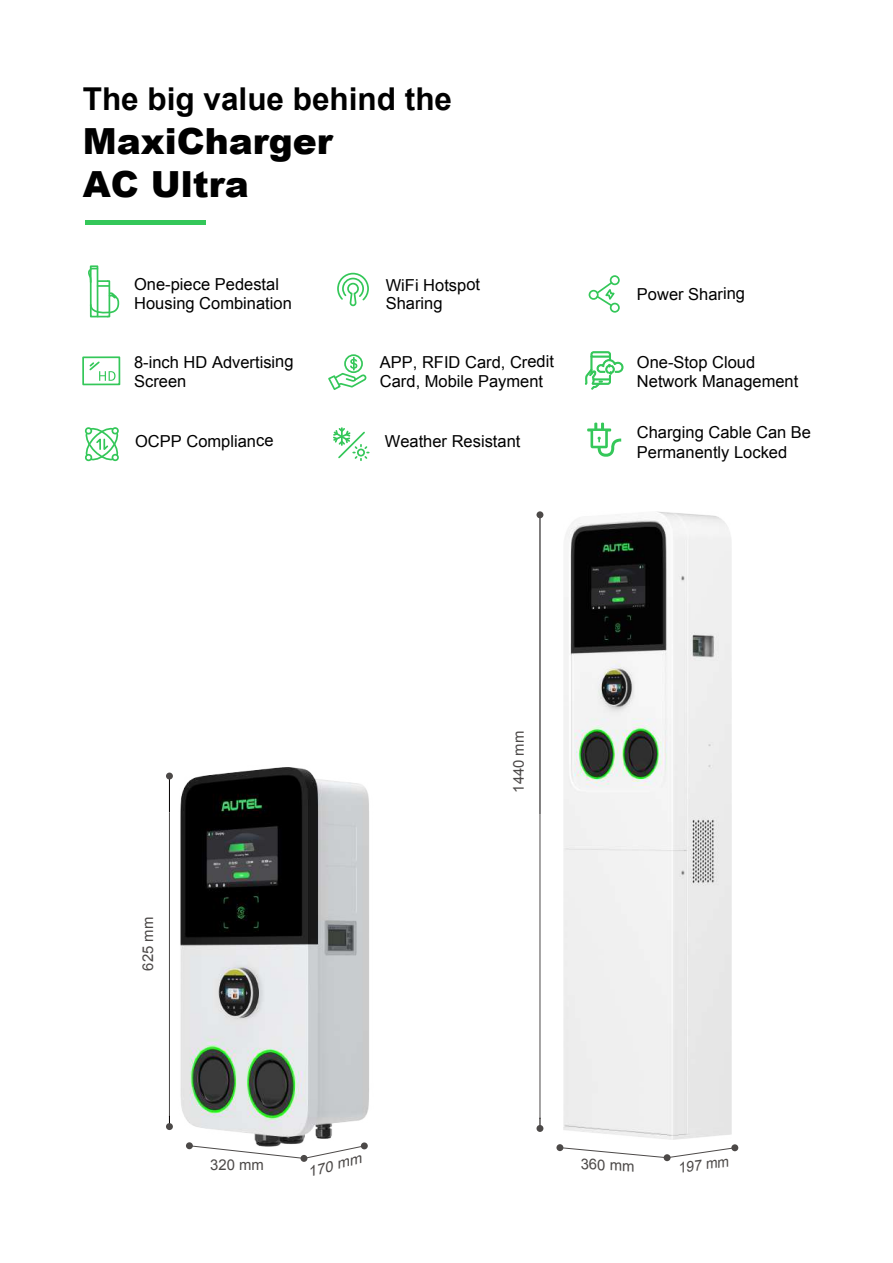
<style>
.page{position:relative;width:893px;height:1263px;background:#fff}
.page>*{position:absolute;margin:0;border:0;box-sizing:border-box;transform-origin:0 0}
.t1{font:900 36px/43.5px "Arial";color:#000}
.t2{font:700 31.5px "Arial";color:#000}
.t3{font:16.5px/19.5px "Arial";letter-spacing:-.005em;color:#000}
.t4{font:14.85px "Arial";color:#4c4948}
.t5{font:14.7px "Arial";color:#4c4948;scale:.95 1}
.t6{font:italic 14.25px "Arial";color:#4c4948;scale:1.07 1}
</style>
<div class="page">
<svg style="left:333px;top:427px;width:36px;height:33px"></svg>
<svg style="left:84px;top:427px;width:35px;height:35px"></svg>
<svg style="left:585px;top:351px;width:39px;height:39px"></svg>
<div style="left:85px;top:220px;width:121px;height:5px;background:#34c759"></div>
<hr style="left:539px;top:515px;width:1px;height:299px;background:#040000">
<hr style="left:540px;top:814px;width:1px;height:305px;background:#4c4948">
<div style="left:536px;top:511px;width:7px;height:7px;background:#4c4948;border-radius:50%"></div>
<div style="left:536px;top:1125px;width:7px;height:7px;background:#4c4948;border-radius:50%"></div>
<div style="left:556px;top:1144px;width:7px;height:7px;background:#4c4948;border-radius:50%"></div>
<div style="left:664px;top:1154px;width:7px;height:7px;background:#4c4948;border-radius:50%"></div>
<div style="left:731px;top:1144px;width:7px;height:7px;background:#4c4948;border-radius:50%"></div>
<svg style="left:559px;top:1147px;width:177px;height:11px"></svg>
<img style="left:563px;top:511px;width:168px;height:628px">
<div style="left:90px;top:265px;width:8px;height:52px;border:2px solid #34c759"></div>
<div style="left:610px;top:303px;width:10px;height:10px;border:2px solid #34c759;border-radius:50%"></div>
<div style="left:589px;top:290px;width:10px;height:10px;border:2px solid #34c759;border-radius:50%"></div>
<div style="left:610px;top:275px;width:10px;height:10px;border:2px solid #34c759;border-radius:50%"></div>
<svg style="left:595px;top:280px;width:22px;height:28px"></svg>
<div style="left:82px;top:356px;width:38px;height:29px;border:2px solid #34c759"></div>
<svg style="left:87px;top:268px;width:33px;height:113px"></svg>
<svg style="left:337px;top:272px;width:32px;height:35px"></svg>
<div style="left:344px;top:354px;width:19px;height:19px;border:2px solid #34c759;border-radius:50%"></div>
<svg style="left:328px;top:358px;width:39px;height:32px"></svg>
<img style="left:166px;top:767px;width:203px;height:383px">
<hr style="left:169px;top:777px;width:1px;height:35px;background:#040000">
<hr style="left:169px;top:812px;width:1px;height:305px;background:#4c4948">
<div style="left:166px;top:772px;width:7px;height:7px;background:#4c4948;border-radius:50%"></div>
<div style="left:166px;top:1123px;width:7px;height:7px;background:#4c4948;border-radius:50%"></div>
<div style="left:186px;top:1142px;width:7px;height:7px;background:#4c4948;border-radius:50%"></div>
<div style="left:301px;top:1155px;width:6px;height:7px;background:#4c4948;border-radius:50%"></div>
<div style="left:361px;top:1142px;width:7px;height:7px;background:#4c4948;border-radius:50%"></div>
<svg style="left:188px;top:1145px;width:177px;height:14px"></svg>
<svg style="left:587px;top:423px;width:34px;height:34px"></svg>
<h2 class="t2" style="left:83px;top:78px;width:371px">The big value behind the</h2>
<h1 class="t1" style="left:83px;top:118px;width:252px">MaxiCharger<br>AC Ultra</h1>
<p class="t3" style="left:134px;top:274px;width:159px">One-piece Pedestal<br>Housing Combination</p>
<p class="t3" style="left:637px;top:284px;width:110px">Power Sharing</p>
<p class="t3" style="left:386px;top:276px;width:96px;line-height:18px">WiFi Hotspot<br>Sharing</p>
<p class="t3" style="left:134px;top:352px;width:161px">8-inch HD Advertising<br>Screen</p>
<p class="t3" style="left:380px;top:352px;width:176px">APP, RFID Card, Credit<br>Card, Mobile Payment</p>
<p class="t3" style="left:135px;top:431px;width:140px">OCPP Compliance</p>
<p class="t3" style="left:385px;top:431px;width:137px">Weather Resistant</p>
<p class="t3" style="left:637px;top:352px;width:163px">One-Stop Cloud<br>Network Management</p>
<p class="t3" style="left:637px;top:423px;width:176px">Charging Cable Can Be<br>Permanently Locked</p>
<p class="t4" style="left:138px;top:971px;width:55px;rotate:-90deg">625 mm</p>
<p class="t4" style="left:210px;top:1155px;width:55px">320 mm</p>
<p class="t6" style="left:305px;top:1164px;width:53px;rotate:-16deg">170 mm</p>
<p class="t4" style="left:509px;top:793px;width:63px;rotate:-90deg">1440 mm</p>
<p class="t4" style="left:581px;top:1154px;width:55px;rotate:3deg">360 mm</p>
<p class="t5" style="left:677px;top:1158px;width:55px;rotate:-7deg">197 mm</p>
</div>
